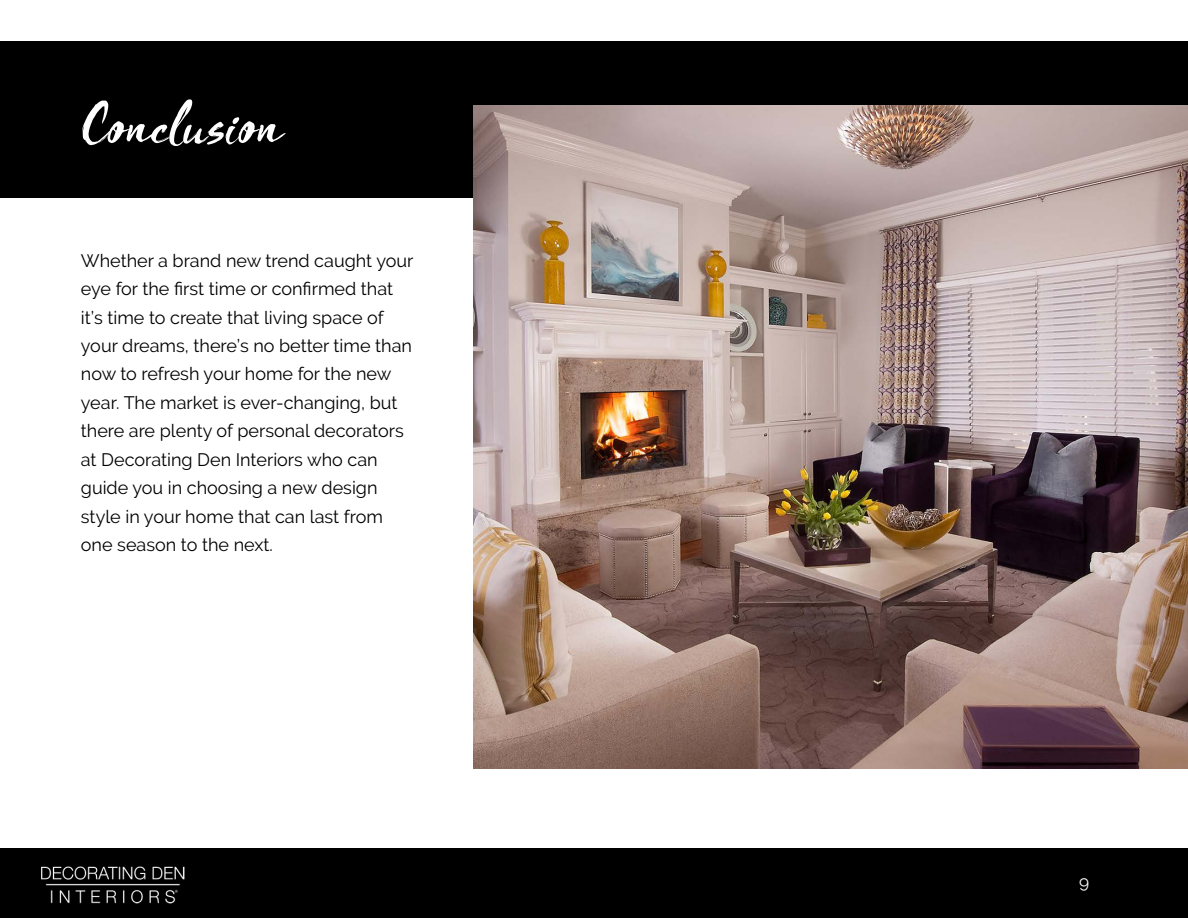
<style>
.page{position:relative;width:1188px;height:918px;background:#fff}
.page>*{position:absolute;margin:0;border:0;box-sizing:border-box;transform-origin:0 0}
.t1{font:51px "Blooms";color:#fff}
.t2{font:18px/28.5px "Raleway";color:#000}
.t3{font:17.25px "Raleway";color:#fff}
</style>
<div class="page">
<div style="left:0;top:848px;width:1188px;height:70px;background:#000"></div>
<div style="left:0;top:41px;width:1188px;height:157px;background:#000"></div>
<img style="left:473px;top:106px;width:715px;height:662px">
<h1 class="t1" style="left:81px;top:87px;width:202px">Conclusion</h1>
<p class="t2" style="left:81px;top:246px;width:334px">Whether a brand new trend caught your eye for the first time or confirmed that it’s time to create that living space of your dreams, there’s no better time than now to refresh your home for the new year. The market is ever-changing, but there are plenty of personal decorators at Decorating Den Interiors who can guide you in choosing a new design style in your home that can last from one season to the next.</p>
<p class="t3" style="left:1079px;top:872px;width:12px">9</p>
</div>
